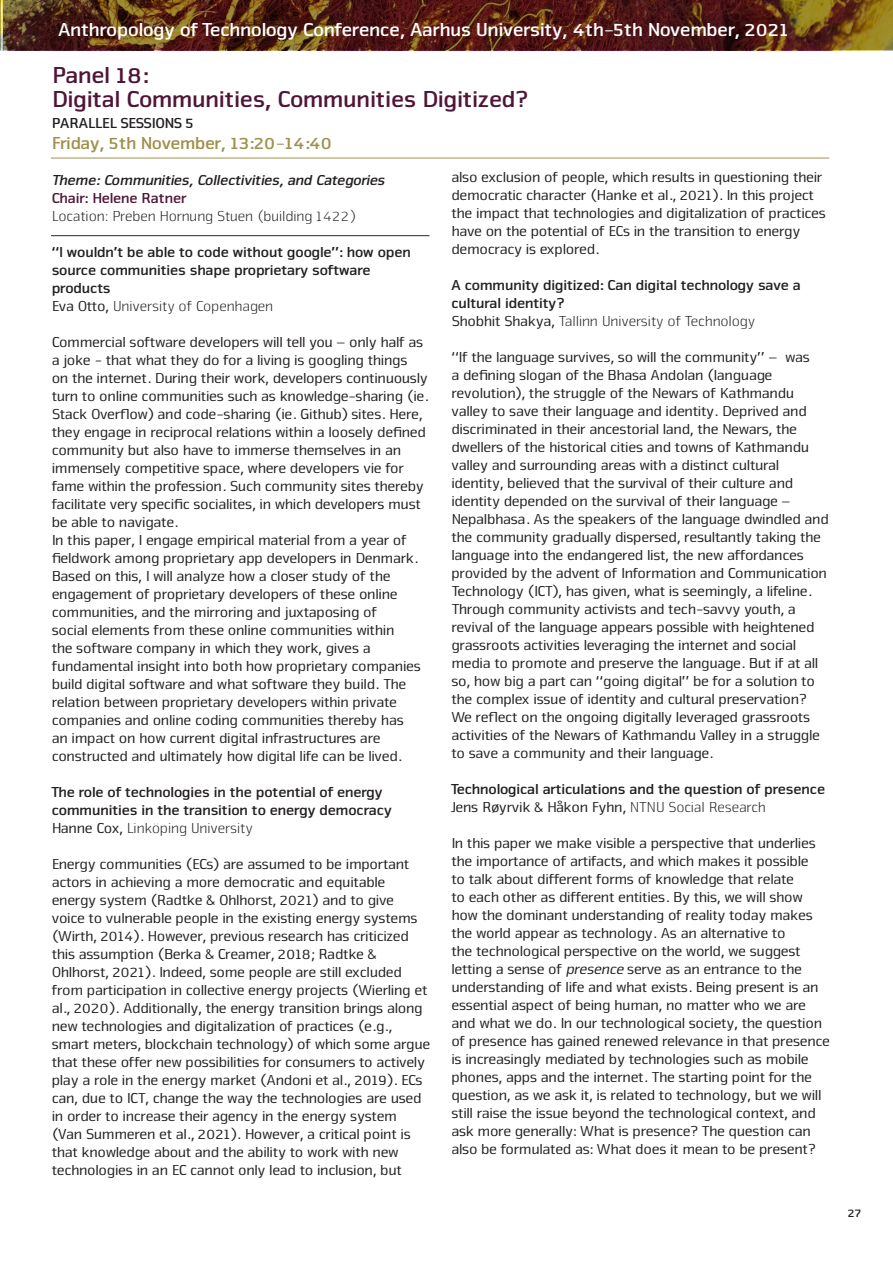
<style>
.page{position:relative;width:893px;height:1263px;background:#fff}
.page>*{position:absolute;margin:0;border:0;box-sizing:border-box;transform-origin:0 0}
.t1{font:700 24px "Nuri";color:#501536}
.t2{font:700 19.5px "Nuri";color:#fff}
.t3{font:700 18px "Nuri";color:#9e914b}
.Brød_uden_deling{font:15px/18px "Nuri";color:#231f20}
.t4{font:700 15px/18px "Nuri";color:#231f20}
.t5{font:300 15px "Nuri";color:#231f20}
.t6{font:italic 700 15px "Nuri";color:#231f20}
.t7{font:700 15px "Nuri";color:#501536}
.t8{font:700 12px "Nuri";color:#231f20}
.s1{font-weight:400}
.s2{font-weight:300}
.s3{font-style:italic}
</style>
<div class="page">
<svg style="left:0;top:0;width:893px;height:50px;background:#582b16"></svg>
<hr style="left:51px;top:235px;width:378px;height:1px;background:#501536">
<hr style="left:51px;top:158px;width:778px;height:1px;background:#9e914b">
<h2 class="t2" style="left:57px;top:18px;width:732px">Anthropology of Technology Conference, Aarhus University, 4th-5th November, 2021</h2>
<p class="t1" style="left:51px;top:60px;width:98px">Panel 18:</p>
<p class="t1" style="left:51px;top:84px;width:477px">Digital Communities, Communities Digitized?</p>
<p class="t4" style="left:51px;top:113px;width:144px">PARALLEL SESSIONS 5</p>
<p class="t3" style="left:51px;top:132px;width:282px">Friday, 5th November, 13:20-14:40</p>
<p class="t6" style="left:51px;top:170px;width:335px">Theme: Communities, Collectivities, and Categories</p>
<p class="t7" style="left:51px;top:188px;width:136px">Chair: Helene Ratner</p>
<p class="t5" style="left:51px;top:206px;width:306px">Location: Preben Hornung Stuen (building 1422)</p>
<p class="t4" style="left:51px;top:242px;width:361px">“I wouldn’t be able to code without google”: how open source communities shape proprietary software</p>
<p class="t4" style="left:51px;top:278px;width:60px">products</p>
<p class="t5" style="left:51px;top:296px;width:223px"><span class="s1">Eva Otto,</span> University of Copenhagen</p>
<p class="Brød_uden_deling" style="left:51px;top:332px;width:378px">Commercial software developers will tell you – only half as a joke - that what they do for a living is googling things<br>on the internet. During their work, developers continuously turn to online communities such as knowledge-sharing (ie.<br>Stack Overflow) and code-sharing (ie. Github) sites. Here, they engage in reciprocal relations within a loosely defined community but also have to immerse themselves in an immensely competitive space, where developers vie for fame within the profession. Such community sites thereby facilitate very specific socialites, in which developers must be able to navigate.</p>
<p class="Brød_uden_deling" style="left:51px;top:530px;width:371px">In this paper, I engage empirical material from a year of fieldwork among proprietary app developers in Denmark.<br>Based on this, I will analyze how a closer study of the engagement of proprietary developers of these online communities, and the mirroring and juxtaposing of<br>social elements from these online communities within<br>the software company in which they work, gives a fundamental insight into both how proprietary companies build digital software and what software they build. The relation between proprietary developers within private companies and online coding communities thereby has an impact on how current digital infrastructures are constructed and ultimately how digital life can be lived.</p>
<p class="t4" style="left:51px;top:782px;width:342px">The role of technologies in the potential of energy communities in the transition to energy democracy</p>
<p class="t5" style="left:51px;top:818px;width:202px"><span class="s1">Hanne Cox,</span> Linköping University</p>
<p class="Brød_uden_deling" style="left:51px;top:854px;width:380px">Energy communities (ECs) are assumed to be important actors in achieving a more democratic and equitable energy system (Radtke &amp; Ohlhorst, 2021) and to give voice to vulnerable people in the existing energy systems (Wirth, 2014). However, previous research has criticized this assumption (Berka &amp; Creamer, 2018; Radtke &amp; Ohlhorst, 2021). Indeed, some people are still excluded from participation in collective energy projects (Wierling et al., 2020). Additionally, the energy transition brings along new technologies and digitalization of practices (e.g., smart meters, blockchain technology) of which some argue that these offer new possibilities for consumers to actively play a role in the energy market (Andoni et al., 2019). ECs can, due to ICT, change the way the technologies are used in order to increase their agency in the energy system (Van Summeren et al., 2021). However, a critical point is that knowledge about and the ability to work with new technologies in an EC cannot only lead to inclusion, but</p>
<p class="Brød_uden_deling" style="left:451px;top:167px;width:376px">also exclusion of people, which results in questioning their democratic character (Hanke et al., 2021). In this project the impact that technologies and digitalization of practices have on the potential of ECs in the transition to energy democracy is explored.</p>
<p class="t4" style="left:451px;top:275px;width:351px">A community digitized: Can digital technology save a cultural identity?</p>
<p class="t5" style="left:451px;top:312px;width:305px"><span class="s1">Shobhit Shakya,</span> Tallinn University of Technology</p>
<p class="Brød_uden_deling" style="left:451px;top:347px;width:379px">“If the language survives, so will the community” – was<br>a defining slogan of the Bhasa Andolan (language revolution), the struggle of the Newars of Kathmandu valley to save their language and identity. Deprived and discriminated in their ancestorial land, the Newars, the dwellers of the historical cities and towns of Kathmandu valley and surrounding areas with a distinct cultural identity, believed that the survival of their culture and identity depended on the survival of their language – Nepalbhasa. As the speakers of the language dwindled and the community gradually dispersed, resultantly taking the language into the endangered list, the new affordances provided by the advent of Information and Communication Technology (ICT), has given, what is seemingly, a lifeline.<br>Through community activists and tech-savvy youth, a revival of the language appears possible with heightened grassroots activities leveraging the internet and social media to promote and preserve the language. But if at all so, how big a part can “going digital” be for a solution to the complex issue of identity and cultural preservation?<br>We reflect on the ongoing digitally leveraged grassroots activities of the Newars of Kathmandu Valley in a struggle to save a community and their language.</p>
<p class="t4" style="left:451px;top:779px;width:375px">Technological articulations and the question of presence</p>
<p class="Brød_uden_deling" style="left:451px;top:797px;width:316px">Jens Røyrvik &amp; Håkon Fyhn, <span class="s2">NTNU Social Research</span></p>
<p class="Brød_uden_deling" style="left:451px;top:833px;width:380px">In this paper we make visible a perspective that underlies the importance of artifacts, and which makes it possible<br>to talk about different forms of knowledge that relate<br>to each other as different entities. By this, we will show how the dominant understanding of reality today makes the world appear as technology. As an alternative to<br>the technological perspective on the world, we suggest letting a sense of <span class="s3">presence</span> serve as an entrance to the understanding of life and what exists. Being present is an essential aspect of being human, no matter who we are and what we do. In our technological society, the question of presence has gained renewed relevance in that presence is increasingly mediated by technologies such as mobile phones, apps and the internet. The starting point for the question, as we ask it, is related to technology, but we will still raise the issue beyond the technological context, and ask more generally: What is presence? The question can also be formulated as: What does it mean to be present?</p>
<p class="t8" style="left:847px;top:1206px;width:15px">27</p>
</div>
